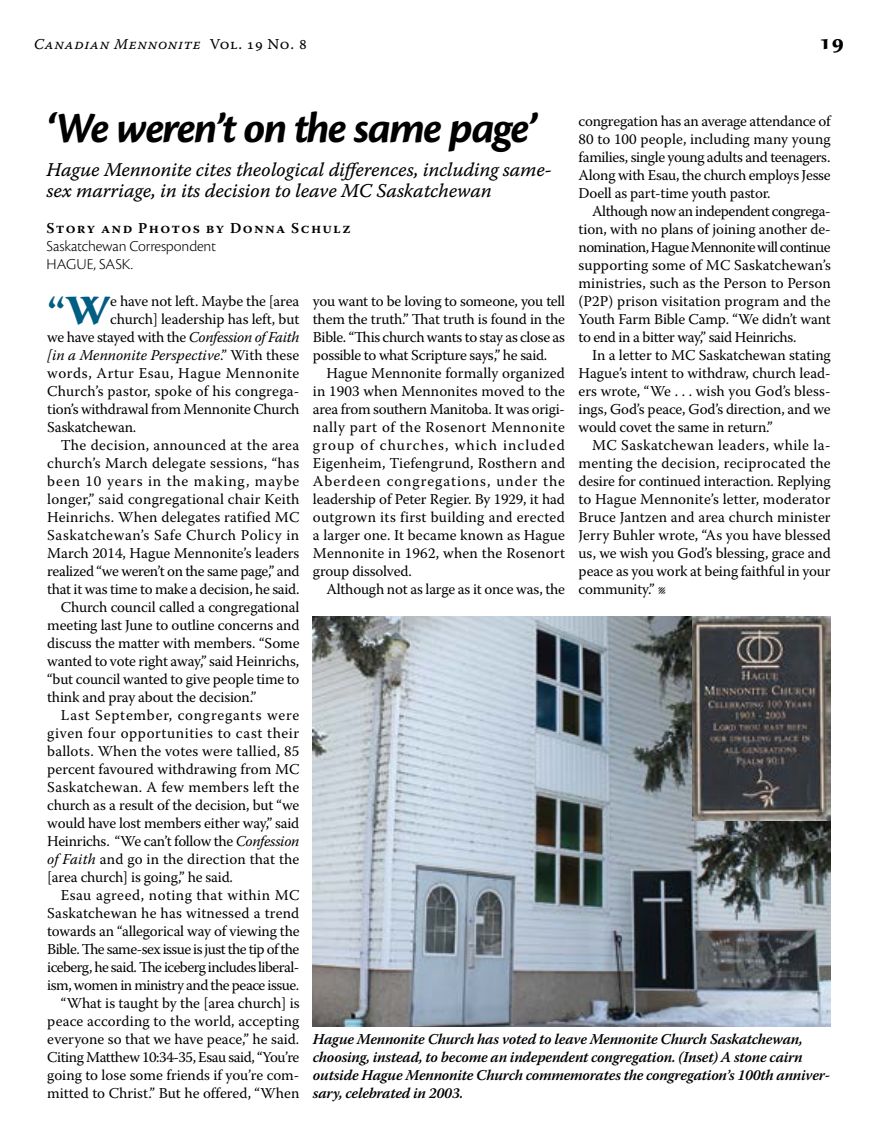
<style>
.page{position:relative;width:878px;height:1148px;background:#fff}
.page>*{position:absolute;margin:0;border:0;box-sizing:border-box;transform-origin:0 0}
.t1{font:italic 700 45px "Cronos Pro";letter-spacing:-.04em;color:#000}
.t2{font:700 40.65px "Sava Pro";color:#005e83}
.t3{font:700 21px "Sava Pro";color:#000}
.t4{font:19.5px/21px "Warnock Pro It Capt";letter-spacing:-.015em;color:#000}
.t5{font:300 15.75px/18px "Cronos Pro";letter-spacing:-.01em;color:#000}
.t6{font:15px/18px "Warnock Pro";letter-spacing:-.005em;color:#000;text-align:justify}
.t7{font:italic 600 15px/18px "Warnock Pro";letter-spacing:-.015em;color:#000}
.t8{font:15px "Warnock Pro";letter-spacing:.015em;color:#000}
.t9{font:15px "Warnock Pro";letter-spacing:-.035em;color:#000}
.t10{font:15px "Warnock Pro";letter-spacing:-.03em;color:#000}
.t11{font:15px "Warnock Pro";letter-spacing:.025em;color:#000}
.t12{font:15px "Warnock Pro";letter-spacing:.035em;color:#000}
.t13{font:italic 15px "Warnock Pro";letter-spacing:.005em;color:#000}
.t14{font:15px "Warnock Pro";letter-spacing:.04em;color:#000}
.t15{font:15px "Warnock Pro";letter-spacing:.02em;color:#000}
.t16{font:15px "Warnock Pro";letter-spacing:.05em;color:#000}
.t17{font:15px "Warnock Pro";letter-spacing:.03em;color:#000}
.t18{font:15px "Warnock Pro";letter-spacing:.055em;color:#000}
.t19{font:15px "Warnock Pro It Capt";letter-spacing:.035em;color:#000}
.t20{font:600 15px "Warnock Pro";letter-spacing:.09em;color:#000}
.s1{font-family:"Warnock Pro Capt"}
.s2{font-weight:300;font-style:italic}
.s3{font-style:italic}
.s4{font-style:normal}
</style>
<div class="page">
<img style="left:313px;top:616px;width:517px;height:410px">
<img style="left:693px;top:616px;width:137px;height:204px">
<p class="t19" style="left:34px;top:35px;width:274px">Canadian Mennonite <span class="s1">Vol. 19 No. 8</span></p>
<h3 class="t3" style="left:819px;top:28px;width:27px">19</h3>
<h1 class="t1" style="left:46px;top:102px;width:493px">‘We weren’t on the same page’</h1>
<h3 class="t4" style="left:46px;top:159px;width:506px">Hague Mennonite cites theological differences, including same&shy;sex marriage, in its decision to leave MC Saskatchewan</h3>
<p class="t20" style="left:46px;top:219px;width:305px">Story and Photos by Donna Schulz</p>
<p class="t5" style="left:46px;top:237px;width:171px">Saskatchewan Correspondent<br>HAGUE, SASK.</p>
<h2 class="t2" style="left:47px;top:283px;width:65px">“W</h2>
<p class="t6" style="left:110px;top:292px;width:191px">e have not left. Maybe the [area</p>
<p class="t6" style="left:578px;top:112px;width:254px">congregation has an average attendance of 80 to 100 people, including many young families, single young adults and teenagers.<br>Along with Esau, the church employs Jesse Doell as part-time youth pastor.</p>
<p class="t6" style="left:578px;top:202px;width:254px;text-indent:14px">Although now an independent congrega&shy;tion, with no plans of joining another de&shy;nomination, Hague Mennonite will continue supporting some of MC Saskatchewan’s ministries, such as the Person to Person (P2P) prison visitation program and the Youth Farm Bible Camp. “We didn’t want to end in a bitter way,” said Heinrichs.</p>
<p class="t6" style="left:578px;top:346px;width:254px;text-indent:14px">In a letter to MC Saskatchewan stating Hague’s intent to withdraw, church lead&shy;ers wrote, “We . . . wish you God’s bless&shy;ings, God’s peace, God’s direction, and we would covet the same in return.”</p>
<p class="t6" style="left:578px;top:436px;width:254px;text-indent:14px">MC Saskatchewan leaders, while la&shy;menting the decision, reciprocated the desire for continued interaction. Replying to Hague Mennonite’s letter, moderator Bruce Jantzen and area church minister Jerry Buhler wrote, “As you have blessed us, we wish you God’s blessing, grace and peace as you work at being faithful in your community.” <span class="s2">l</span></p>
<p class="t6" style="left:313px;top:292px;width:254px">you want to be loving to someone, you tell them the truth.” That truth is found in the Bible. “This church wants to stay as close as possible to what Scripture says,” he said.</p>
<p class="t6" style="left:313px;top:364px;width:254px;text-indent:14px">Hague Mennonite formally organized in 1903 when Mennonites moved to the area from southern Manitoba. It was origi&shy;nally part of the Rosenort Mennonite group of churches, which included Eigenheim, Tiefengrund, Rosthern and Aberdeen congregations, under the leadership of Peter Regier. By 1929, it had outgrown its first building and erected a larger one. It became known as Hague Mennonite in 1962, when the Rosenort group dissolved.</p>
<p class="t6" style="left:326px;top:580px;width:240px">Although not as large as it once was, the</p>
<p class="t6" style="left:110px;top:310px;width:191px">church] leadership has left, but</p>
<p class="t6" style="left:47px;top:328px;width:253px">we have stayed with the <span class="s3">Confession of Faith</span></p>
<p class="t13" style="left:47px;top:346px;width:253px">[in a Mennonite Perspective<span class="s4">.” With these</span></p>
<p class="t12" style="left:47px;top:364px;width:254px">words, Artur Esau, Hague Mennonite</p>
<p class="t8" style="left:47px;top:382px;width:254px">Church’s pastor, spoke of his congrega-</p>
<p class="t6" style="left:47px;top:400px;width:254px">tion’s withdrawal from Mennonite Church</p>
<p class="t6" style="left:47px;top:418px;width:91px">Saskatchewan.</p>
<p class="t11" style="left:61px;top:436px;width:240px">The decision, announced at the area</p>
<p class="t11" style="left:47px;top:454px;width:253px">church’s March delegate sessions, “has</p>
<p class="t18" style="left:47px;top:472px;width:254px">been 10 years in the making, maybe</p>
<p class="t8" style="left:47px;top:490px;width:254px">longer,” said congregational chair Keith</p>
<p class="t8" style="left:47px;top:508px;width:253px">Heinrichs. When delegates ratified MC</p>
<p class="t12" style="left:47px;top:526px;width:253px">Saskatchewan’s Safe Church Policy in</p>
<p class="t6" style="left:47px;top:544px;width:254px">March 2014, Hague Mennonite’s leaders</p>
<p class="t6" style="left:47px;top:562px;width:254px">realized “we weren’t on the same page,” and</p>
<p class="t6" style="left:47px;top:580px;width:254px">that it was time to make a decision, he said.</p>
<p class="t6" style="left:61px;top:598px;width:240px">Church council called a congregational</p>
<p class="t6" style="left:47px;top:616px;width:254px">meeting last June to outline concerns and</p>
<p class="t6" style="left:47px;top:634px;width:254px">discuss the matter with members. “Some</p>
<p class="t6" style="left:47px;top:652px;width:253px">wanted to vote right away,” said Heinrichs,</p>
<p class="t6" style="left:47px;top:670px;width:253px">“but council wanted to give people time to</p>
<p class="t6" style="left:47px;top:688px;width:210px">think and pray about the decision.”</p>
<p class="t16" style="left:61px;top:706px;width:240px">Last September, congregants were</p>
<p class="t14" style="left:47px;top:724px;width:253px">given four opportunities to cast their</p>
<p class="t6" style="left:47px;top:742px;width:253px">ballots. When the votes were tallied, 85</p>
<p class="t6" style="left:47px;top:760px;width:253px">percent favoured withdrawing from MC</p>
<p class="t15" style="left:47px;top:778px;width:253px">Saskatchewan. A few members left the</p>
<p class="t6" style="left:47px;top:796px;width:253px">church as a result of the decision, but “we</p>
<p class="t6" style="left:47px;top:814px;width:253px">would have lost members either way,” said</p>
<p class="t6" style="left:47px;top:832px;width:254px">Heinrichs. “We can’t follow the <span class="s3">Confession</span></p>
<p class="t8" style="left:47px;top:850px;width:253px"><span class="s3">of Faith</span> and go in the direction that the</p>
<p class="t6" style="left:47px;top:868px;width:187px">[area church] is going,” he said.</p>
<p class="t17" style="left:61px;top:886px;width:240px">Esau agreed, noting that within MC</p>
<p class="t8" style="left:47px;top:904px;width:253px">Saskatchewan he has witnessed a trend</p>
<p class="t6" style="left:47px;top:922px;width:254px">towards an “allegorical way of viewing the</p>
<p class="t9" style="left:47px;top:940px;width:253px">Bible. The same-sex issue is just the tip of the</p>
<p class="t9" style="left:47px;top:958px;width:253px">iceberg, he said. The iceberg includes liberal-</p>
<p class="t10" style="left:47px;top:976px;width:253px">ism, women in ministry and the peace issue.</p>
<p class="t6" style="left:61px;top:994px;width:240px">“What is taught by the [area church] is</p>
<p class="t6" style="left:47px;top:1012px;width:253px">peace according to the world, accepting</p>
<p class="t6" style="left:47px;top:1030px;width:253px">everyone so that we have peace,” he said.</p>
<p class="t10" style="left:47px;top:1048px;width:254px">Citing Matthew 10:34-35, Esau said, “You’re</p>
<p class="t6" style="left:47px;top:1066px;width:254px">going to lose some friends if you’re com-</p>
<p class="t6" style="left:47px;top:1084px;width:253px">mitted to Christ.” But he offered, “When</p>
<p class="t7" style="left:313px;top:1030px;width:518px">Hague Mennonite Church has voted to leave Mennonite Church Saskatchewan, choosing, instead, to become an independent congregation. (Inset) A stone cairn outside Hague Mennonite Church commemorates the congregation’s 100th anniver&shy;sary, celebrated in 2003.</p>
</div>
